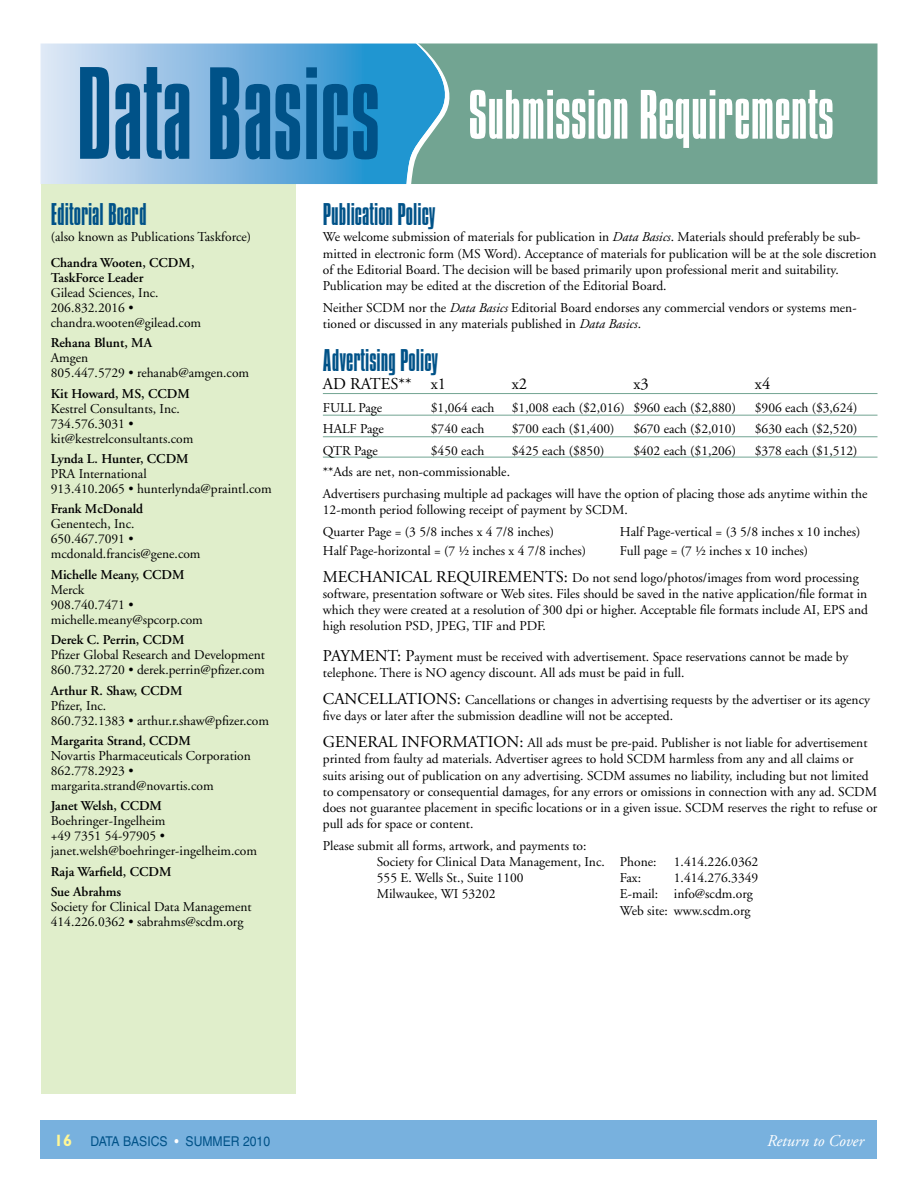
<style>
.page{position:relative;width:918px;height:1188px;background:#fff}
.page>*{position:absolute;margin:0;border:0;box-sizing:border-box;transform-origin:0 0}
.t1{font:300 60px "Compacta BT";color:#fff}
.t2{font:300 27px "Compacta BT";color:#005288}
.t3{font:16.5px "Adobe Garamond";color:#000}
.t4{font:italic 16.5px "Adobe Garamond";color:#fff}
.t5{font:13.5px/15px "Adobe Garamond";color:#000}
.t6{font:600 13.5px/15px "Adobe Garamond";color:#000}
.t7{font:condensed 13.5px "Helvetica";color:#005288;scale:1.1 1}
.s1{font-style:italic}
.s2{font-size:16.5px}
.s3{font-family:"Gill Sans";font-weight:700;font-stretch:normal;font-size:16.5px;color:#fff797}
.s4{color:#fff}
</style>
<div class="page">
<div style="left:40px;top:1120px;width:838px;height:40px;background:#78b1de"></div>
<div style="left:41px;top:178px;width:255px;height:916px;background:#e0eecb"></div>
<div style="left:463px;top:43px;width:415px;height:141px;background:#72a492"></div>
<svg style="left:40px;top:44px;width:366px;height:140px;background:#7db8e1"></svg>
<svg style="left:80px;top:67px;width:29px;height:92px;background:#1a6496"></svg>
<svg style="left:115px;top:67px;width:74px;height:92px;background:#4180ad"></svg>
<svg style="left:210px;top:67px;width:29px;height:92px;background:#115f93"></svg>
<svg style="left:246px;top:84px;width:54px;height:75px;background:#1b699e"></svg>
<svg style="left:306px;top:67px;width:11px;height:92px"></svg>
<svg style="left:323px;top:84px;width:55px;height:75px;background:#0e679e"></svg>
<svg style="left:406px;top:43px;width:57px;height:141px;background:#5fa6b3"></svg>
<hr style="left:323px;top:393px;width:555px;height:1px;background:#72a492">
<hr style="left:323px;top:415px;width:555px;height:1px;background:#72a492">
<hr style="left:323px;top:436px;width:555px;height:1px;background:#72a492">
<hr style="left:323px;top:457px;width:555px;height:1px;background:#72a492">
<h2 class="t2" style="left:51px;top:199px;width:97px">Editorial Board</h2>
<p class="t5" style="left:51px;top:230px;width:202px">(also known as Publications Taskforce)</p>
<p class="t6" style="left:51px;top:255px;width:145px">Chandra Wooten, CCDM,<br>TaskForce Leader</p>
<p class="t5" style="left:51px;top:285px;width:152px">Gilead Sciences, Inc.<br>206.832.2016 • chandra.wooten@gilead.com</p>
<p class="t6" style="left:51px;top:336px;width:103px">Rehana Blunt, MA</p>
<p class="t5" style="left:51px;top:351px;width:200px">Amgen<br>805.447.5729 • rehanab@amgen.com</p>
<p class="t6" style="left:51px;top:386px;width:141px">Kit Howard, MS, CCDM</p>
<p class="t5" style="left:51px;top:401px;width:144px">Kestrel Consultants, Inc.<br>734.576.3031 • kit@kestrelconsultants.com</p>
<p class="t6" style="left:51px;top:451px;width:139px">Lynda L. Hunter, CCDM</p>
<p class="t5" style="left:51px;top:467px;width:222px">PRA International<br>913.410.2065 • hunterlynda@praintl.com</p>
<p class="t6" style="left:51px;top:502px;width:94px">Frank McDonald</p>
<p class="t5" style="left:51px;top:517px;width:151px">Genentech, Inc.<br>650.467.7091 • mcdonald.francis@gene.com</p>
<p class="t6" style="left:51px;top:567px;width:135px">Michelle Meany, CCDM</p>
<p class="t5" style="left:51px;top:582px;width:154px">Merck<br>908.740.7471 • michelle.meany@spcorp.com</p>
<p class="t6" style="left:51px;top:633px;width:135px">Derek C. Perrin, CCDM</p>
<p class="t5" style="left:51px;top:648px;width:216px">Pfizer Global Research and Development<br>860.732.2720 • derek.perrin@pfizer.com</p>
<p class="t6" style="left:51px;top:683px;width:133px">Arthur R. Shaw, CCDM</p>
<p class="t5" style="left:51px;top:698px;width:220px">Pfizer, Inc.<br>860.732.1383 • arthur.r.shaw@pfizer.com</p>
<p class="t6" style="left:51px;top:733px;width:142px">Margarita Strand, CCDM</p>
<p class="t5" style="left:51px;top:749px;width:202px">Novartis Pharmaceuticals Corporation<br>862.778.2923 • margarita.strand@novartis.com</p>
<p class="t6" style="left:51px;top:799px;width:113px">Janet Welsh, CCDM</p>
<p class="t5" style="left:51px;top:814px;width:208px">Boehringer-Ingelheim<br>+49 7351 54-97905 • janet.welsh@boehringer-ingelheim.com</p>
<p class="t6" style="left:51px;top:862px;width:122px;line-height:20.4px">Raja Warfield, CCDM<br>Sue Abrahms</p>
<p class="t5" style="left:51px;top:900px;width:202px">Society for Clinical Data Management<br>414.226.0362 • sabrahms@scdm.org</p>
<h1 class="t1" style="left:468px;top:81px;width:367px">Submission Requirements</h1>
<h2 class="t2" style="left:323px;top:199px;width:114px">Publication Policy</h2>
<p class="t5" style="left:323px;top:229px;width:555px;line-height:16.2px">We welcome submission of materials for publication in <span class="s1">Data Basics</span>. Materials should preferably be sub&shy;mitted in electronic form (MS Word). Acceptance of materials for publication will be at the sole discretion of the Editorial Board. The decision will be based primarily upon professional merit and suitability.<br>Publication may be edited at the discretion of the Editorial Board.</p>
<p class="t5" style="left:323px;top:300px;width:535px;line-height:16.2px">Neither SCDM nor the <span class="s1">Data Basics</span> Editorial Board endorses any commercial vendors or systems men&shy;tioned or discussed in any materials published in <span class="s1">Data Basics</span>.</p>
<h2 class="t2" style="left:323px;top:345px;width:117px">Advertising Policy</h2>
<p class="t3" style="left:323px;top:375px;width:125px">AD RATES** x1</p>
<p class="t3" style="left:512px;top:375px;width:17px">x2</p>
<p class="t3" style="left:633px;top:375px;width:17px">x3</p>
<p class="t3" style="left:755px;top:375px;width:17px">x4</p>
<p class="t5" style="left:323px;top:400px;width:61px">FULL Page</p>
<p class="t5" style="left:431px;top:400px;width:65px">$1,064 each</p>
<p class="t5" style="left:512px;top:400px;width:226px">$1,008 each ($2,016) $960 each ($2,880)</p>
<p class="t5" style="left:755px;top:400px;width:104px">$906 each ($3,624)</p>
<p class="t5" style="left:323px;top:422px;width:63px">HALF Page</p>
<p class="t5" style="left:431px;top:422px;width:55px">$740 each</p>
<p class="t5" style="left:512px;top:422px;width:104px">$700 each ($1,400)</p>
<p class="t5" style="left:633px;top:422px;width:104px">$670 each ($2,010)</p>
<p class="t5" style="left:755px;top:422px;width:104px">$630 each ($2,520)</p>
<p class="t5" style="left:323px;top:443px;width:57px">QTR Page</p>
<p class="t5" style="left:431px;top:443px;width:55px">$450 each</p>
<p class="t5" style="left:512px;top:443px;width:94px">$425 each ($850)</p>
<p class="t5" style="left:633px;top:443px;width:104px">$402 each ($1,206)</p>
<p class="t5" style="left:755px;top:443px;width:104px">$378 each ($1,512)</p>
<p class="t5" style="left:323px;top:462px;width:546px;line-height:21.6px">**Ads are net, non-commissionable.<br>Advertisers purchasing multiple ad packages will have the option of placing those ads anytime within the</p>
<p class="t5" style="left:323px;top:499px;width:307px;line-height:21.6px">12-month period following receipt of payment by SCDM.<br>Quarter Page = (3 5/8 inches x 4 7/8 inches)</p>
<p class="t5" style="left:620px;top:524px;width:242px">Half Page-vertical = (3 5/8 inches x 10 inches)</p>
<p class="t5" style="left:323px;top:537px;width:537px;line-height:27px;text-indent:297px">Full page = (7 ½ inches x 10 inches)<br><span class="s2">MECHANICAL REQUIREMENTS:</span> Do not send logo/photos/images from word processing</p>
<p class="t5" style="left:323px;top:586px;width:547px;line-height:16.2px;text-align:justify">software, presentation software or Web sites. Files should be saved in the native application/file format in which they were created at a resolution of 300 dpi or higher. Acceptable file formats include AI, EPS and high resolution PSD, JPEG, TIF and PDF.</p>
<p class="t5" style="left:323px;top:649px;width:527px;line-height:16.2px"><span class="s2">PAYMENT: P</span>ayment must be received with advertisement. Space reservations cannot be made by telephone. There is NO agency discount. All ads must be paid in full.</p>
<p class="t5" style="left:323px;top:692px;width:549px;line-height:16.2px"><span class="s2">CANCELLATIONS:</span> Cancellations or changes in advertising requests by the advertiser or its agency five days or later after the submission deadline will not be accepted.</p>
<p class="t5" style="left:323px;top:735px;width:556px;line-height:16.2px"><span class="s2">GENERAL INFORMATION:</span> All ads must be pre-paid. Publisher is not liable for advertisement printed from faulty ad materials. Advertiser agrees to hold SCDM harmless from any and all claims or suits arising out of publication on any advertising. SCDM assumes no liability, including but not limited to compensatory or consequential damages, for any errors or omissions in connection with any ad. SCDM does not guarantee placement in specific locations or in a given issue. SCDM reserves the right to refuse or pull ads for space or content.</p>
<p class="t5" style="left:377px;top:838px;width:281px;line-height:16.2px;text-indent:-54px">Please submit all forms, artwork, and payments to:<br>Society for Clinical Data Management, Inc. Phone:</p>
<p class="t5" style="left:323px;top:543px;width:265px">Half Page-horizontal = (7 ½ inches x 4 7/8 inches)</p>
<p class="t5" style="left:674px;top:855px;width:86px">1.414.226.0362</p>
<p class="t5" style="left:377px;top:871px;width:148px">555 E. Wells St., Suite 1100</p>
<p class="t5" style="left:620px;top:871px;width:23px">Fax:</p>
<p class="t5" style="left:674px;top:871px;width:86px">1.414.276.3349</p>
<p class="t5" style="left:377px;top:887px;width:120px">Milwaukee, WI 53202</p>
<p class="t5" style="left:620px;top:886px;width:135px;line-height:16.2px">E-mail: info@scdm.org<br>Web site: www.scdm.org</p>
<p class="t7" style="left:54px;top:1133px;width:198px"><span class="s3">16</span> DATA BASICS <span class="s4">•</span> SUMMER 2010</p>
<p class="t4" style="left:767px;top:1132px;width:98px">Return to Cover</p>
</div>
